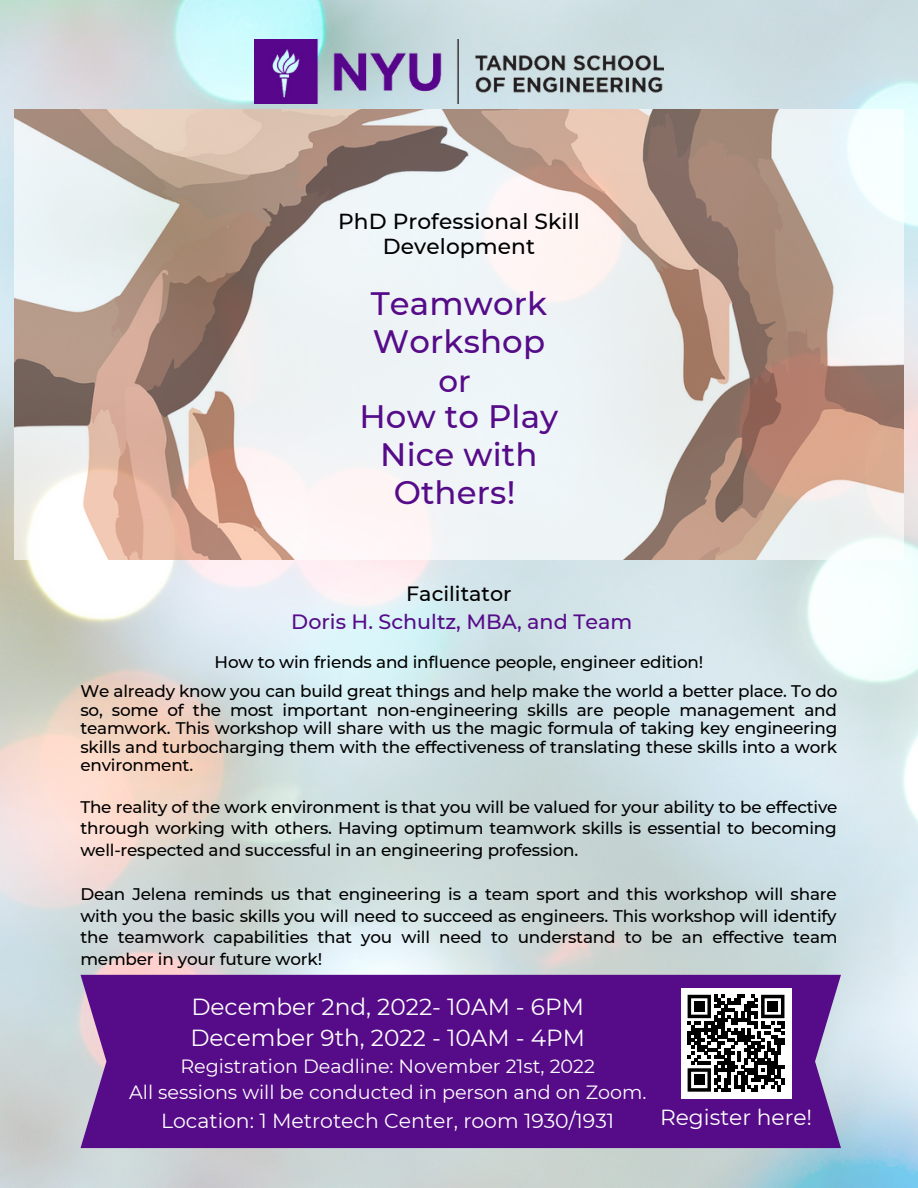
<style>
.page{position:relative;width:918px;height:1188px;background:#fff}
.page>*{position:absolute;margin:0;border:0;box-sizing:border-box;transform-origin:0 0}
.t1{font:500 32.4px/38px "Montserrat";letter-spacing:.005em;color:#560b88}
.t2{font:500 31.05px "Montserrat";color:#560b88}
.t3{font:23.25px/31.5px "Montserrat";color:#fff}
.t4{font:500 21.75px/25.3px "Montserrat";letter-spacing:.005em;color:#000;text-align:center}
.t5{font:21.75px "Montserrat";color:#fff}
.t6{font:500 20.7px "Montserrat";color:#560b88}
.t7{font:500 20.7px "Montserrat";color:#000}
.t8{font:20.4px "Montserrat";color:#fff}
.t9{font:19.2px/25.8px "Montserrat";color:#fff;text-align:center}
.t10{font:500 16.8px/21.8px "Montserrat";letter-spacing:-.01em;color:#000;text-align:justify}
</style>
<div class="page">
<img style="left:0;top:0;width:918px;height:1188px">
<img style="left:254px;top:39px;width:410px;height:65px">
<img style="left:15px;top:109px;width:889px;height:450px">
<div style="left:81px;top:975px;width:760px;height:173px;background:#560b88"></div>
<div style="left:681px;top:988px;width:110px;height:110px;background:#fff"></div>
<svg style="left:688px;top:995px;width:96px;height:97px"></svg>
<div style="left:694px;top:1001px;width:10px;height:10px;background:#000"></div>
<div style="left:768px;top:1001px;width:10px;height:10px;background:#000"></div>
<div style="left:694px;top:1075px;width:10px;height:10px;background:#000"></div>
<p class="t4" style="left:338px;top:208px;width:243px">PhD Professional Skill<br>Development</p>
<h1 class="t1" style="left:371px;top:285px;width:178px">Teamwork<br>Workshop</h1>
<h2 class="t2" style="left:438px;top:361px;width:34px">or</h2>
<h1 class="t1" style="left:360px;top:397px;width:200px;text-align:center">How to Play<br>Nice with<br>Others!</h1>
<p class="t7" style="left:406px;top:581px;width:107px">Facilitator</p>
<p class="t6" style="left:291px;top:609px;width:343px">Doris H. Schultz, MBA, and Team</p>
<p class="t10" style="left:80px;top:647px;width:759px;line-height:29.4px;text-align:center">How to win friends and influence people, engineer edition!<br>We already know you can build great things and help make the world a better place. To do</p>
<p class="t10" style="left:80px;top:701px;width:758px;line-height:18.5px">so, some of the most important non-engineering skills are people management and teamwork. This workshop will share with us the magic formula of taking key engineering skills and turbocharging them with the effectiveness of translating these skills into a work environment.</p>
<p class="t10" style="left:80px;top:796px;width:759px">The reality of the work environment is that you will be valued for your ability to be effective through working with others. Having optimum teamwork skills is essential to becoming well-respected and successful in an engineering profession.</p>
<p class="t10" style="left:80px;top:883px;width:759px">Dean Jelena reminds us that engineering is a team sport and this workshop will share with you the basic skills you will need to succeed as engineers. This workshop will identify the teamwork capabilities that you will need to understand to be an effective team member in your future work!</p>
<h3 class="t3" style="left:190px;top:991px;width:396px">December 2nd, 2022- 10AM - 6PM<br>December 9th, 2022 - 10AM - 4PM</h3>
<p class="t9" style="left:129px;top:1054px;width:519px">Registration Deadline: November 21st, 2022<br>All sessions will be conducted in person and on Zoom.</p>
<p class="t8" style="left:161px;top:1109px;width:455px">Location: 1 Metrotech Center, room 1930/1931</p>
<p class="t5" style="left:660px;top:1104px;width:154px">Register here!</p>
</div>
